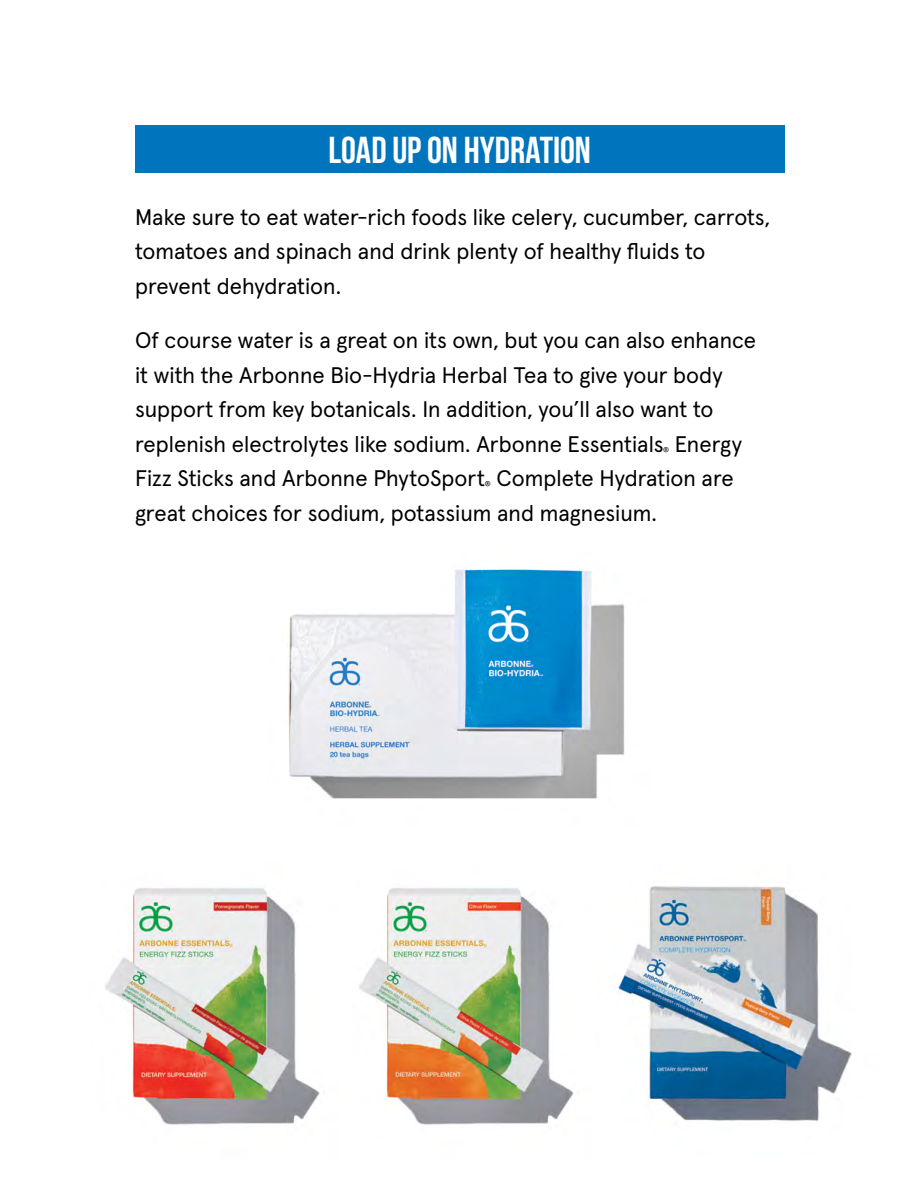
<style>
.page{position:relative;width:918px;height:1188px;background:#fff}
.page>*{position:absolute;margin:0;border:0;box-sizing:border-box;transform-origin:0 0}
.t1{font:700 37.5px "Bebas Neue";letter-spacing:-.005em;color:#fff}
.t2{font:22.5px/34.5px "Apercu Pro";color:#000}
.t3{font:6.75px "Apercu Pro";color:#000}
</style>
<div class="page">
<div style="left:135px;top:125px;width:649px;height:47px;background:#0075be"></div>
<img style="left:618px;top:886px;width:234px;height:237px">
<img style="left:359px;top:888px;width:215px;height:237px">
<img style="left:105px;top:888px;width:215px;height:237px">
<img style="left:288px;top:568px;width:337px;height:231px">
<h1 class="t1" style="left:328px;top:130px;width:264px">LOAD UP ON HYDRATION</h1>
<p class="t2" style="left:135px;top:198px;width:637px">Make sure to eat water-rich foods like celery, cucumber, carrots, tomatoes and spinach and drink plenty of healthy fluids to prevent dehydration.</p>
<p class="t2" style="left:135px;top:321px;width:623px">Of course water is a great on its own, but you can also enhance it with the Arbonne Bio-Hydria Herbal Tea to give your body support from key botanicals. In addition, you’ll also want to replenish electrolytes like sodium. Arbonne Essentials</p>
<p class="t3" style="left:663px;top:444px;width:7px">®</p>
<p class="t2" style="left:675px;top:425px;width:69px">Energy</p>
<p class="t2" style="left:135px;top:459px;width:352px">Fizz Sticks and Arbonne PhytoSport</p>
<p class="t3" style="left:485px;top:479px;width:7px">®</p>
<p class="t2" style="left:135px;top:459px;width:600px;text-indent:361px">Complete Hydration are great choices for sodium, potassium and magnesium.</p>
</div>
